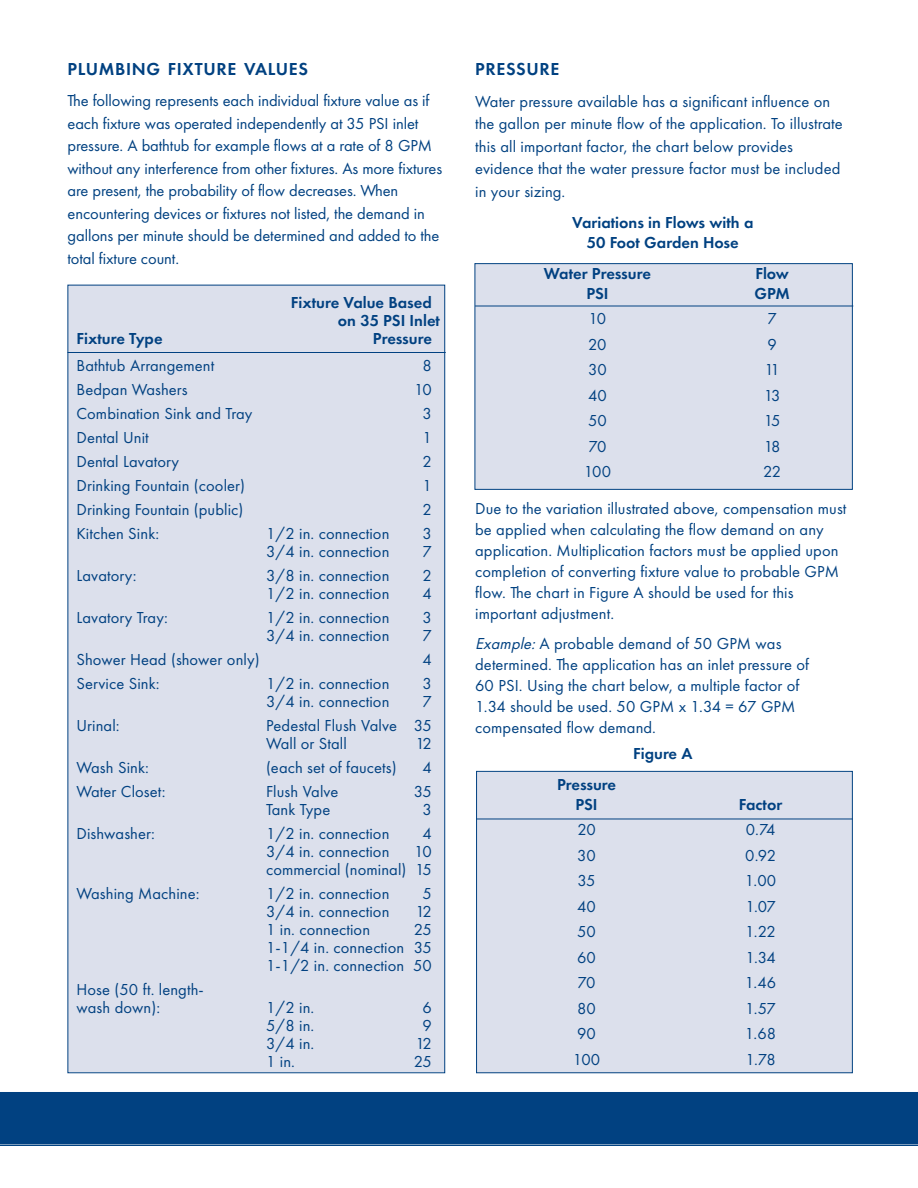
<style>
.page{position:relative;width:918px;height:1188px;background:#fff}
.page>*{position:absolute;margin:0;border:0;box-sizing:border-box;transform-origin:0 0}
.t1{font:600 18px "Futura PT";letter-spacing:.04em;color:#014181}
.t2{font:16.5px/22.5px "Futura PT";letter-spacing:.005em;color:#014181}
.t3{font:600 16.5px/19.5px "Futura PT";color:#014181;text-align:center}
.s1{font-style:italic}
</style>
<div class="page">
<div style="left:68px;top:285px;width:376px;height:787px;background:#dce0ec"></div>
<div style="left:475px;top:264px;width:377px;height:225px;background:#dce0ec"></div>
<div style="left:475px;top:263px;width:378px;height:227px;border:1px solid #014181"></div>
<div style="left:477px;top:772px;width:375px;height:300px;background:#dce0ec"></div>
<div style="left:476px;top:771px;width:377px;height:302px;border:1px solid #014181"></div>
<div style="left:0;top:1092px;width:918px;height:54px;background:#014181"></div>
<hr style="left:475px;top:306px;width:378px;height:1px;background:#014181">
<hr style="left:476px;top:819px;width:377px;height:1px;background:#014181">
<hr style="left:68px;top:352px;width:378px;height:1px;background:#014181">
<p class="t1" style="left:68px;top:62px;width:242px">PLUMBING FIXTURE VALUES</p>
<p class="t2" style="left:68px;top:91px;width:376px">The following represents each individual fixture value as if each fixture was operated independently at 35 PSI inlet pressure. A bathtub for example flows at a rate of 8 GPM without any interference from other fixtures. As more fixtures are present, the probability of flow decreases. When encountering devices or fixtures not listed, the demand in gallons per minute should be determined and added to the total fixture count.</p>
<p class="t3" style="left:291px;top:295px;width:143px">Fixture Value Based</p>
<p class="t3" style="left:338px;top:313px;width:104px">on 35 PSI Inlet</p>
<p class="t3" style="left:76px;top:331px;width:88px">Fixture Type</p>
<p class="t3" style="left:373px;top:331px;width:61px">Pressure</p>
<p class="t2" style="left:76px;top:356px;width:139px">Bathtub Arrangement</p>
<p class="t2" style="left:423px;top:356px;width:11px">8</p>
<p class="t2" style="left:76px;top:380px;width:113px">Bedpan Washers</p>
<p class="t2" style="left:414px;top:380px;width:19px">10</p>
<p class="t2" style="left:76px;top:404px;width:177px">Combination Sink and Tray</p>
<p class="t2" style="left:423px;top:404px;width:11px">3</p>
<p class="t2" style="left:76px;top:428px;width:74px">Dental Unit</p>
<p class="t2" style="left:423px;top:428px;width:11px">1</p>
<p class="t2" style="left:76px;top:452px;width:104px">Dental Lavatory</p>
<p class="t2" style="left:423px;top:452px;width:11px">2</p>
<p class="t2" style="left:76px;top:476px;width:170px">Drinking Fountain (cooler)</p>
<p class="t2" style="left:423px;top:476px;width:11px">1</p>
<p class="t2" style="left:76px;top:500px;width:168px">Drinking Fountain (public)</p>
<p class="t2" style="left:423px;top:500px;width:11px">2</p>
<p class="t2" style="left:76px;top:524px;width:84px">Kitchen Sink:</p>
<p class="t2" style="left:266px;top:524px;width:125px">1/2 in. connection</p>
<p class="t2" style="left:423px;top:524px;width:11px">3</p>
<p class="t2" style="left:266px;top:542px;width:125px">3/4 in. connection</p>
<p class="t2" style="left:423px;top:542px;width:11px">7</p>
<p class="t2" style="left:76px;top:566px;width:61px">Lavatory:</p>
<p class="t2" style="left:266px;top:566px;width:125px">3/8 in. connection</p>
<p class="t2" style="left:423px;top:566px;width:11px">2</p>
<p class="t2" style="left:266px;top:584px;width:125px">1/2 in. connection</p>
<p class="t2" style="left:423px;top:584px;width:11px">4</p>
<p class="t2" style="left:76px;top:608px;width:93px">Lavatory Tray:</p>
<p class="t2" style="left:266px;top:608px;width:125px">1/2 in. connection</p>
<p class="t2" style="left:423px;top:608px;width:11px">3</p>
<p class="t2" style="left:266px;top:626px;width:125px">3/4 in. connection</p>
<p class="t2" style="left:423px;top:626px;width:11px">7</p>
<p class="t2" style="left:76px;top:650px;width:185px">Shower Head (shower only)</p>
<p class="t2" style="left:423px;top:650px;width:11px">4</p>
<p class="t2" style="left:76px;top:674px;width:85px">Service Sink:</p>
<p class="t2" style="left:266px;top:674px;width:125px">1/2 in. connection</p>
<p class="t2" style="left:423px;top:674px;width:11px">3</p>
<p class="t2" style="left:266px;top:692px;width:125px">3/4 in. connection</p>
<p class="t2" style="left:423px;top:692px;width:11px">7</p>
<p class="t2" style="left:76px;top:716px;width:45px">Urinal:</p>
<p class="t2" style="left:266px;top:718px;width:167px;line-height:18px">Pedestal Flush Valve 35<br>Wall or Stall</p>
<p class="t2" style="left:416px;top:734px;width:18px">12</p>
<p class="t2" style="left:76px;top:758px;width:74px">Wash Sink:</p>
<p class="t2" style="left:266px;top:758px;width:132px">(each set of faucets)</p>
<p class="t2" style="left:423px;top:758px;width:11px">4</p>
<p class="t2" style="left:76px;top:782px;width:91px">Water Closet:</p>
<p class="t2" style="left:266px;top:782px;width:74px">Flush Valve</p>
<p class="t2" style="left:414px;top:782px;width:20px">35</p>
<p class="t2" style="left:266px;top:800px;width:66px">Tank Type</p>
<p class="t2" style="left:423px;top:800px;width:11px">3</p>
<p class="t2" style="left:76px;top:824px;width:80px">Dishwasher:</p>
<p class="t2" style="left:266px;top:824px;width:125px">1/2 in. connection</p>
<p class="t2" style="left:423px;top:824px;width:11px">4</p>
<p class="t2" style="left:266px;top:842px;width:125px">3/4 in. connection</p>
<p class="t2" style="left:266px;top:844px;width:167px;line-height:18px;text-align:right">10<br>commercial (nominal) 15</p>
<p class="t2" style="left:76px;top:884px;width:125px">Washing Machine:</p>
<p class="t2" style="left:266px;top:884px;width:125px">1/2 in. connection</p>
<p class="t2" style="left:423px;top:884px;width:11px">5</p>
<p class="t2" style="left:266px;top:902px;width:125px">3/4 in. connection</p>
<p class="t2" style="left:416px;top:902px;width:18px">12</p>
<p class="t2" style="left:266px;top:920px;width:106px">1 in. connection</p>
<p class="t2" style="left:266px;top:922px;width:167px;line-height:18px;text-align:justify;text-indent:148px">25<br>1-1/4 in. connection 35<br>1-1/2 in. connection 50</p>
<p class="t2" style="left:76px;top:982px;width:129px;line-height:18px">Hose (50 ft. length&shy;wash down):</p>
<p class="t2" style="left:266px;top:998px;width:50px">1/2 in.</p>
<p class="t2" style="left:423px;top:998px;width:11px">6</p>
<p class="t2" style="left:266px;top:1016px;width:50px">5/8 in.</p>
<p class="t2" style="left:423px;top:1016px;width:11px">9</p>
<p class="t2" style="left:266px;top:1034px;width:50px">3/4 in.</p>
<p class="t2" style="left:416px;top:1034px;width:18px">12</p>
<p class="t2" style="left:266px;top:1052px;width:30px">1 in.</p>
<p class="t2" style="left:414px;top:1052px;width:20px">25</p>
<p class="t1" style="left:475px;top:62px;width:86px">PRESSURE</p>
<p class="t2" style="left:475px;top:91px;width:369px">Water pressure available has a significant influence on the gallon per minute flow of the application. To illustrate this all important factor, the chart below provides evidence that the water pressure factor must be included in your sizing.</p>
<p class="t3" style="left:572px;top:214px;width:183px">Variations in Flows with a<br>50 Foot Garden Hose</p>
<p class="t3" style="left:544px;top:265px;width:109px">Water Pressure</p>
<p class="t3" style="left:755px;top:265px;width:35px">Flow</p>
<p class="t3" style="left:586px;top:285px;width:24px">PSI</p>
<p class="t3" style="left:754px;top:285px;width:37px">GPM</p>
<p class="t2" style="left:589px;top:309px;width:19px">10</p>
<p class="t2" style="left:768px;top:309px;width:11px">7</p>
<p class="t2" style="left:588px;top:334px;width:20px">20</p>
<p class="t2" style="left:768px;top:334px;width:11px">9</p>
<p class="t2" style="left:588px;top:360px;width:20px">30</p>
<p class="t2" style="left:765px;top:360px;width:17px">11</p>
<p class="t2" style="left:588px;top:385px;width:20px">40</p>
<p class="t2" style="left:764px;top:385px;width:18px">13</p>
<p class="t2" style="left:588px;top:411px;width:20px">50</p>
<p class="t2" style="left:764px;top:411px;width:18px">15</p>
<p class="t2" style="left:588px;top:436px;width:20px">70</p>
<p class="t2" style="left:764px;top:436px;width:18px">18</p>
<p class="t2" style="left:584px;top:462px;width:29px">100</p>
<p class="t2" style="left:763px;top:462px;width:20px">22</p>
<p class="t2" style="left:475px;top:500px;width:373px;line-height:21px">Due to the variation illustrated above, compensation must be applied when calculating the flow demand on any application. Multiplication factors must be applied upon completion of converting fixture value to probable GPM flow. The chart in Figure A should be used for this important adjustment.</p>
<p class="t2" style="left:475px;top:635px;width:335px;line-height:21px"><span class="s1">Example:</span>A probable demand of 50 GPM was determined. The application has an inlet pressure of 60 PSI. Using the chart below, a multiple factor of 1.34 should be used. 50 GPM x 1.34 = 67 GPM compensated flow demand.</p>
<p class="t3" style="left:633px;top:745px;width:61px">Figure A</p>
<p class="t3" style="left:557px;top:777px;width:61px">Pressure<br>PSI</p>
<p class="t3" style="left:739px;top:796px;width:45px">Factor</p>
<p class="t2" style="left:577px;top:820px;width:20px">20</p>
<p class="t2" style="left:746px;top:820px;width:31px">0.74</p>
<p class="t2" style="left:577px;top:846px;width:20px">30</p>
<p class="t2" style="left:745px;top:846px;width:32px">0.92</p>
<p class="t2" style="left:577px;top:871px;width:20px">35</p>
<p class="t2" style="left:745px;top:871px;width:33px">1.00</p>
<p class="t2" style="left:577px;top:897px;width:20px">40</p>
<p class="t2" style="left:745px;top:897px;width:32px">1.07</p>
<p class="t2" style="left:577px;top:922px;width:20px">50</p>
<p class="t2" style="left:745px;top:922px;width:32px">1.22</p>
<p class="t2" style="left:577px;top:948px;width:20px">60</p>
<p class="t2" style="left:745px;top:948px;width:32px">1.34</p>
<p class="t2" style="left:578px;top:973px;width:20px">70</p>
<p class="t2" style="left:745px;top:973px;width:33px">1.46</p>
<p class="t2" style="left:577px;top:999px;width:20px">80</p>
<p class="t2" style="left:745px;top:999px;width:32px">1.57</p>
<p class="t2" style="left:577px;top:1024px;width:20px">90</p>
<p class="t2" style="left:745px;top:1024px;width:33px">1.68</p>
<p class="t2" style="left:573px;top:1050px;width:29px">100</p>
<p class="t2" style="left:745px;top:1050px;width:32px">1.78</p>
</div>
